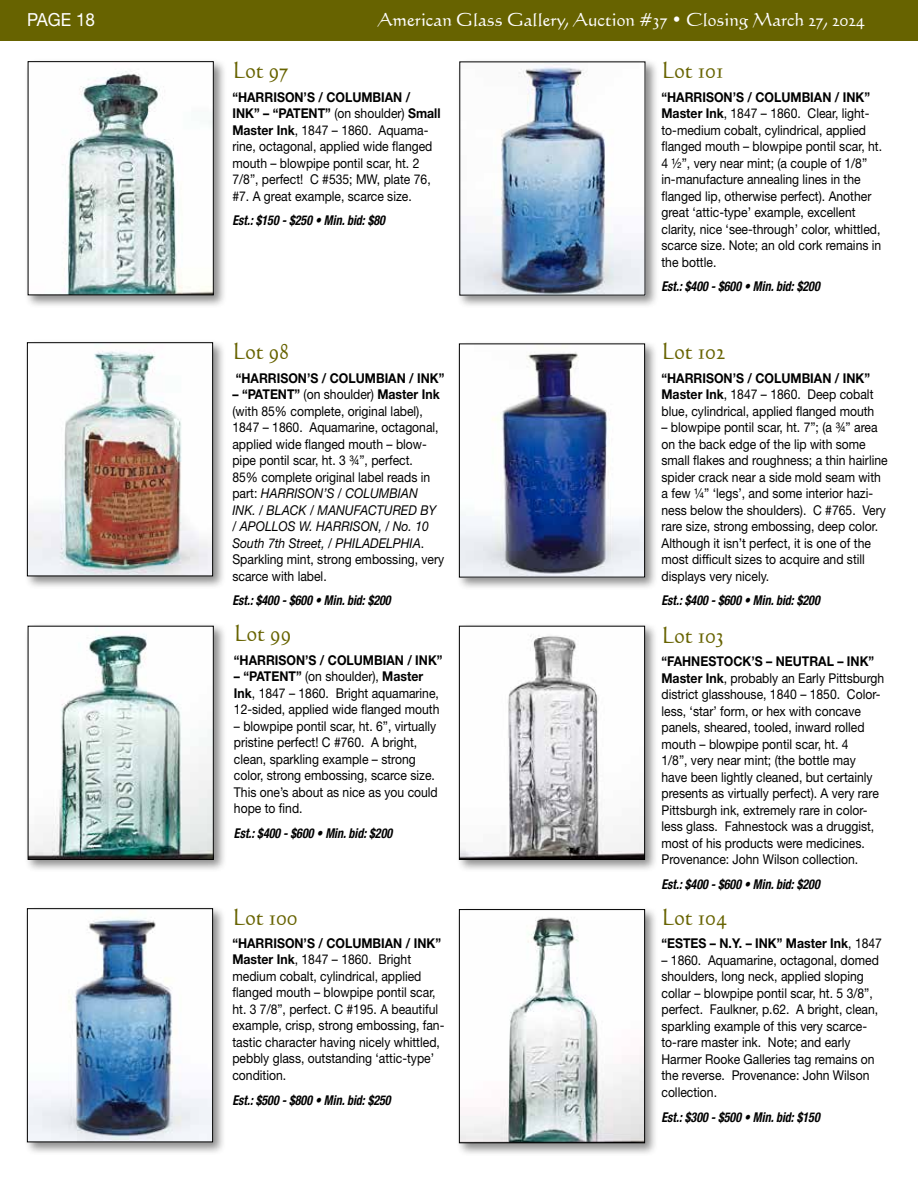
<style>
.page{position:relative;width:918px;height:1188px;background:#fff}
.page>*{position:absolute;margin:0;border:0;box-sizing:border-box;transform-origin:0 0}
.t1{font:22.5px "Calligraphic 421 BT Roman B";color:#676300;scale:.95 1}
.t2{font:18px "Calligraphic 421 BT Roman B";color:#fff}
.t3{font:18px "Helvetica Neue LT Std";color:#fff;scale:.95 1}
.t4{font:13.5px/16.5px "Helvetica Neue LT Std";color:#000;scale:.9 1}
.t5{font:italic 700 condensed 13.5px "Helvetica Neue LT Std";color:#000;scale:.89 1}
.t6{font:700 13.5px "Helvetica Neue LT Std";color:#000;scale:.91 1}
.s1{font-weight:700}
.s2{font-style:italic}
.s3{font-weight:400}
</style>
<div class="page">
<div style="left:24px;top:905px;width:202px;height:251px;background:#000;opacity:.45"></div>
<img style="left:29px;top:910px;width:182px;height:230px">
<div style="left:27px;top:908px;width:186px;height:234px;border:1px solid #000"></div>
<div style="left:0;top:0;width:918px;height:40px;background:#676300"></div>
<div style="left:24px;top:339px;width:202px;height:251px;background:#000;opacity:.45"></div>
<img style="left:29px;top:344px;width:182px;height:230px">
<div style="left:27px;top:342px;width:186px;height:234px;border:1px solid #000"></div>
<div style="left:25px;top:623px;width:202px;height:250px;background:#000;opacity:.45"></div>
<img style="left:30px;top:628px;width:182px;height:230px">
<div style="left:28px;top:626px;width:186px;height:234px;border:1px solid #000"></div>
<div style="left:25px;top:58px;width:202px;height:251px;background:#000;opacity:.45"></div>
<img style="left:30px;top:63px;width:182px;height:230px">
<div style="left:28px;top:61px;width:186px;height:234px;border:1px solid #000"></div>
<div style="left:456px;top:58px;width:203px;height:251px;background:#000;opacity:.45"></div>
<img style="left:461px;top:64px;width:182px;height:230px">
<div style="left:456px;top:340px;width:202px;height:251px;background:#000;opacity:.45"></div>
<img style="left:461px;top:346px;width:182px;height:230px">
<div style="left:459px;top:344px;width:186px;height:234px;border:1px solid #000"></div>
<div style="left:456px;top:623px;width:202px;height:250px;background:#000;opacity:.45"></div>
<img style="left:461px;top:628px;width:182px;height:230px">
<div style="left:459px;top:626px;width:186px;height:234px;border:1px solid #000"></div>
<div style="left:456px;top:906px;width:202px;height:251px;background:#000;opacity:.45"></div>
<img style="left:461px;top:911px;width:182px;height:230px">
<div style="left:459px;top:909px;width:186px;height:234px;border:1px solid #000"></div>
<h2 class="t3" style="left:27px;top:9px;width:73px">PAGE 18</h2>
<h2 class="t2" style="left:378px;top:8px;width:488px">American Glass Gallery, Auction #37 • Closing March 27, 2024</h2>
<h1 class="t1" style="left:232px;top:56px;width:60px">Lot 97</h1>
<p class="t4" style="left:232px;top:88px;width:233px"><span class="s1">“HARRISON’S / COLUMBIAN / INK” – “PATENT”</span> (on shoulder) <span class="s1">Small Master Ink</span>, 1847 – 1860. Aquama&shy;rine, octagonal, applied wide flanged mouth – blowpipe pontil scar, ht. 2<br>7/8”, perfect! C #535; MW, plate 76, #7. A great example, scarce size.</p>
<p class="t5" style="left:232px;top:212px;width:173px">Est.: $150 - $250 • Min. bid: $80</p>
<h1 class="t1" style="left:232px;top:337px;width:61px">Lot 98</h1>
<p class="t6" style="left:236px;top:369px;width:231px">“HARRISON’S / COLUMBIAN / INK”</p>
<p class="t4" style="left:232px;top:386px;width:237px"><span class="s1">– “PATENT”</span> (on shoulder) <span class="s1">Master Ink </span>(with 85% complete, original label), 1847 – 1860. Aquamarine, octagonal, applied wide flanged mouth – blow&shy;pipe pontil scar, ht. 3 ¾”, perfect.<br>85% complete original label reads in part: <span class="s2">HARRISON’S / COLUMBIAN INK. / BLACK / MANUFACTURED BY<br>/ APOLLOS W. HARRISON, / No. 10<br>South 7th Street, / PHILADELPHIA</span>.<br>Sparkling mint, strong embossing, very scarce with label.</p>
<p class="t5" style="left:232px;top:592px;width:179px">Est.: $400 - $600 • Min. bid: $200</p>
<h1 class="t1" style="left:234px;top:619px;width:62px">Lot 99</h1>
<p class="t6" style="left:234px;top:651px;width:231px">“HARRISON’S / COLUMBIAN / INK”</p>
<p class="t4" style="left:234px;top:668px;width:230px"><span class="s1">– “PATENT”</span> (on shoulder), <span class="s1">Master<br>Ink</span>, 1847 – 1860. Bright aquamarine,<br>12-sided, applied wide flanged mouth</p>
<p class="t4" style="left:234px;top:717px;width:228px">– blowpipe pontil scar, ht. 6”, virtually pristine perfect! C #760. A bright, clean, sparkling example – strong color, strong embossing, scarce size.<br>This one’s about as nice as you could hope to find.</p>
<p class="t5" style="left:234px;top:825px;width:179px">Est.: $400 - $600 • Min. bid: $200</p>
<h1 class="t1" style="left:232px;top:902px;width:70px">Lot 100</h1>
<p class="t4" style="left:232px;top:935px;width:237px"><span class="s1">“HARRISON’S / COLUMBIAN / INK” Master Ink</span>, 1847 – 1860. Bright medium cobalt, cylindrical, applied flanged mouth – blowpipe pontil scar, ht. 3 7/8”, perfect. C #195. A beautiful example, crisp, strong embossing, fan&shy;tastic character having nicely whittled, pebbly glass, outstanding ‘attic-type’ condition.</p>
<p class="t5" style="left:232px;top:1092px;width:179px">Est.: $500 - $800 • Min. bid: $250</p>
<h1 class="t1" style="left:662px;top:56px;width:67px">Lot 101</h1>
<p class="t4" style="left:662px;top:88px;width:247px"><span class="s1">“HARRISON’S / COLUMBIAN / INK” Master Ink</span>, 1847 – 1860. Clear, light&shy;to-medium cobalt, cylindrical, applied flanged mouth – blowpipe pontil scar, ht.<br>4 ½”, very near mint; (a couple of 1/8” in-manufacture annealing lines in the flanged lip, otherwise perfect). Another great ‘attic-type’ example, excellent clarity, nice ‘see-through’ color, whittled, scarce size. Note; an old cork remains in the bottle.</p>
<p class="t5" style="left:662px;top:278px;width:179px">Est.: $400 - $600 • Min. bid: $200</p>
<h1 class="t1" style="left:662px;top:337px;width:68px">Lot 102</h1>
<p class="t4" style="left:662px;top:369px;width:238px"><span class="s1">“HARRISON’S / COLUMBIAN / INK”<br>Master Ink</span>, 1847 – 1860. Deep cobalt blue, cylindrical, applied flanged mouth</p>
<p class="t4" style="left:662px;top:419px;width:253px">– blowpipe pontil scar, ht. 7”; (a ¾” area on the back edge of the lip with some small flakes and roughness; a thin hairline spider crack near a side mold seam with a few ¼” ‘legs’, and some interior hazi&shy;ness below the shoulders). C #765. Very rare size, strong embossing, deep color.<br>Although it isn’t perfect, it is one of the most difficult sizes to acquire and still displays very nicely.</p>
<p class="t5" style="left:662px;top:592px;width:179px">Est.: $400 - $600 • Min. bid: $200</p>
<h1 class="t1" style="left:662px;top:620px;width:67px">Lot 103</h1>
<p class="t4" style="left:662px;top:653px;width:249px"><span class="s1">“FAHNESTOCK’S – NEUTRAL – INK” Master Ink</span>, probably an Early Pittsburgh district glasshouse, 1840 – 1850. Color&shy;less, ‘star’ form, or hex with concave panels, sheared, tooled, inward rolled mouth – blowpipe pontil scar, ht. 4<br>1/8”, very near mint; (the bottle may have been lightly cleaned, but certainly presents as virtually perfect). A very rare Pittsburgh ink, extremely rare in color&shy;less glass. Fahnestock was a druggist, most of his products were medicines.<br>Provenance: John Wilson collection.</p>
<p class="t5" style="left:662px;top:876px;width:179px">Est.: $400 - $600 • Min. bid: $200</p>
<h1 class="t1" style="left:662px;top:903px;width:70px">Lot 104</h1>
<p class="t6" style="left:662px;top:935px;width:244px">“ESTES – N.Y. – INK” Master Ink<span class="s3">, 1847</span></p>
<p class="t4" style="left:661px;top:952px;width:243px">– 1860. Aquamarine, octagonal, domed shoulders, long neck, applied sloping collar – blowpipe pontil scar, ht. 5 3/8”, perfect. Faulkner, p.62. A bright, clean, sparkling example of this very scarce&shy;to-rare master ink. Note; and early Harmer Rooke Galleries tag remains on the reverse. Provenance: John Wilson collection.</p>
<p class="t5" style="left:662px;top:1109px;width:179px">Est.: $300 - $500 • Min. bid: $150</p>
</div>
